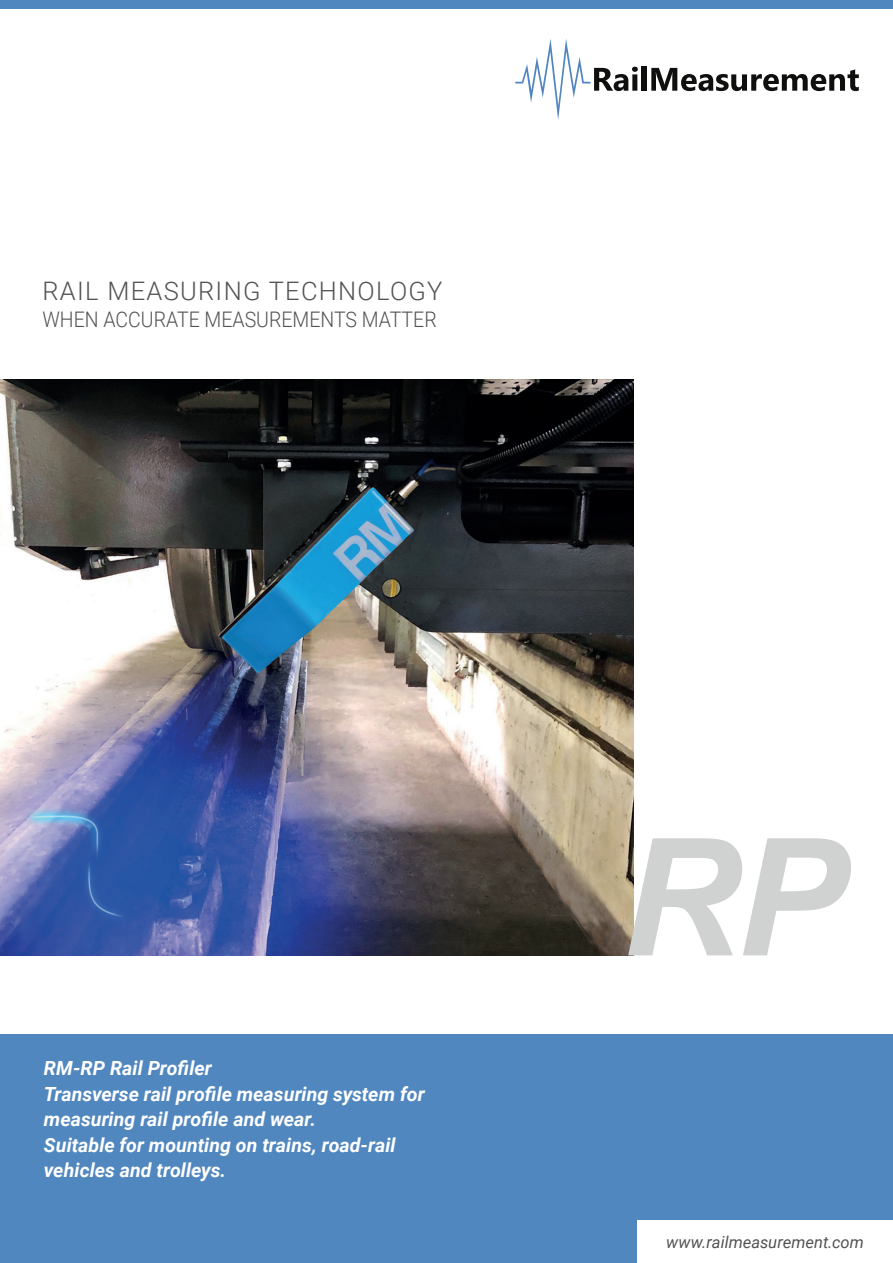
<style>
.page{position:relative;width:893px;height:1263px;background:#fff}
.page>*{position:absolute;margin:0;border:0;box-sizing:border-box;transform-origin:0 0}
.t1{font:italic 700 163.5px "Arial";color:#cfd2d0}
.t2{font:300 25.5px "Roboto";letter-spacing:.05em;color:#535355}
.t3{font:300 21.45px "Roboto";color:#535355;scale:.91 1}
.t4{font:italic 700 19.5px/25.5px "Roboto";color:#fff}
.t5{font:italic 16.5px "Roboto";color:#535355}
</style>
<div class="page">
<img style="left:0;top:380px;width:634px;height:575px">
<div style="left:0;top:1035px;width:893px;height:228px;background:#5187bf"></div>
<div style="left:0;top:0;width:893px;height:9px;background:#5187bf"></div>
<div style="left:637px;top:1220px;width:256px;height:43px;background:#fff"></div>
<div style="left:642px;top:67px;width:5px;height:24px;background:#0f0f0e"></div>
<svg style="left:651px;top:68px;width:208px;height:23px"></svg>
<svg style="left:515px;top:39px;width:123px;height:81px"></svg>
<h2 class="t2" style="left:43px;top:273px;width:402px">RAIL MEASURING TECHNOLOGY</h2>
<p class="t3" style="left:43px;top:305px;width:435px">WHEN ACCURATE MEASUREMENTS MATTER</p>
<p class="t4" style="left:44px;top:1055px;width:382px">RM-RP Rail Profiler<br>Transverse rail profile measuring system for measuring rail profile and wear.<br>Suitable for mounting on trains, road-rail vehicles and trolleys.</p>
<h1 class="t1" style="left:621px;top:789px;width:226px">RP</h1>
<p class="t5" style="left:666px;top:1230px;width:199px">www.railmeasurement.com</p>
</div>
